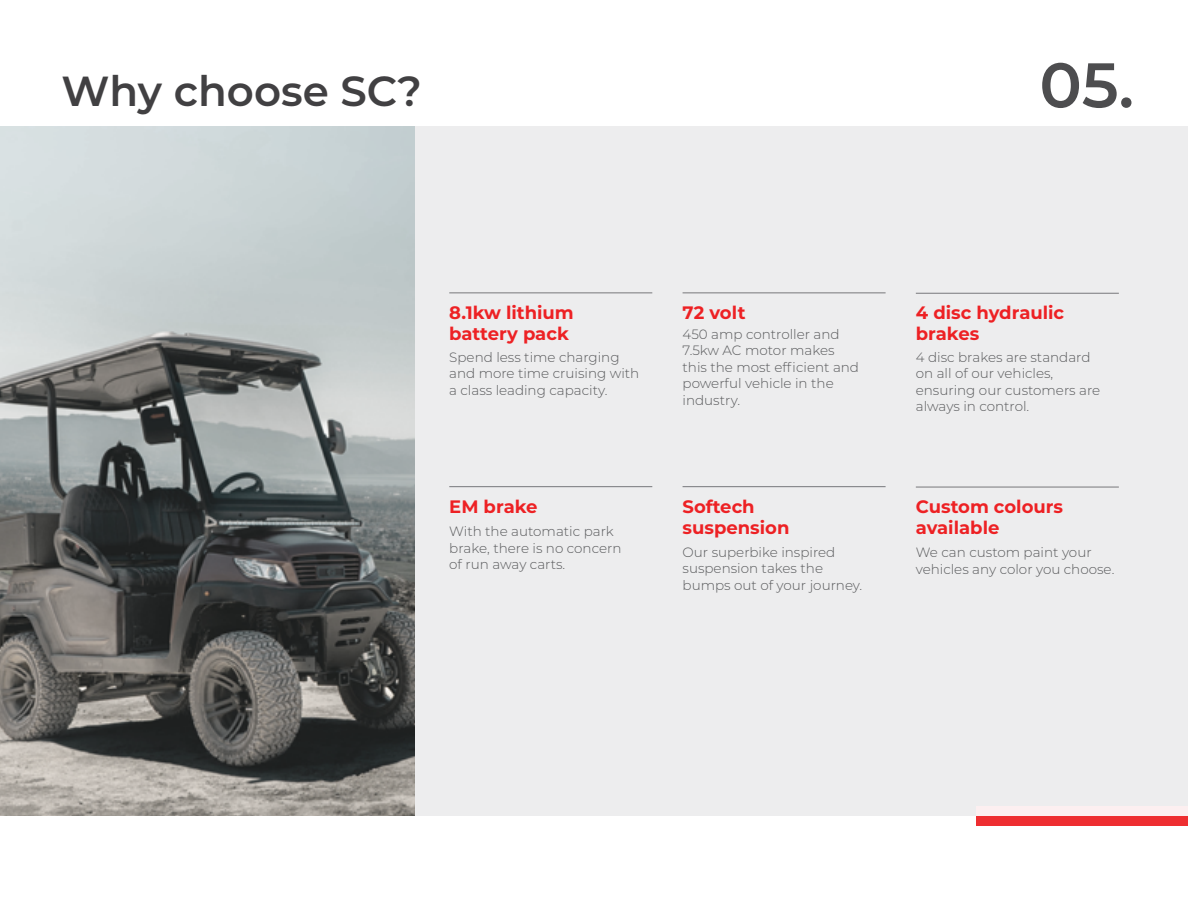
<style>
.page{position:relative;width:1188px;height:918px;background:#fff}
.page>*{position:absolute;margin:0;border:0;box-sizing:border-box;transform-origin:0 0}
.t1{font:600 63px "Montserrat";color:#4d4d4f}
.t2{font:600 42px "Montserrat";color:#414042}
.t3{font:700 18px/21px "Montserrat";color:#ed2124}
.t4{font:300 13.5px/16.5px "Montserrat";color:#58595b}
</style>
<div class="page">
<div style="left:0;top:126px;width:1188px;height:690px;background:#ededee"></div>
<img style="left:0;top:126px;width:415px;height:690px">
<hr style="left:449px;top:293px;width:203px;height:1px;background:#77787b">
<hr style="left:683px;top:293px;width:203px;height:1px;background:#77787b">
<hr style="left:916px;top:293px;width:203px;height:1px;background:#77787b">
<hr style="left:449px;top:486px;width:203px;height:1px;background:#77787b">
<hr style="left:683px;top:486px;width:203px;height:1px;background:#77787b">
<hr style="left:916px;top:487px;width:203px;height:1px;background:#77787b">
<svg style="left:976px;top:806px;width:212px;height:20px"></svg>
<h2 class="t2" style="left:62px;top:61px;width:362px">Why choose SC?</h2>
<h1 class="t1" style="left:1039px;top:40px;width:96px">05.</h1>
<h3 class="t3" style="left:449px;top:301px;width:126px">8.1kw lithium battery pack</h3>
<p class="t4" style="left:449px;top:349px;width:192px">Spend less time charging and more time cruising with a class leading capacity.</p>
<h3 class="t3" style="left:683px;top:301px;width:65px">72 volt</h3>
<h3 class="t3" style="left:916px;top:301px;width:150px">4 disc hydraulic brakes</h3>
<p class="t4" style="left:683px;top:325px;width:178px">450 amp controller and<br>7.5kw AC motor makes this the most efficient and powerful vehicle in the industry.</p>
<p class="t4" style="left:916px;top:348px;width:186px">4 disc brakes are standard on all of our vehicles, ensuring our customers are always in control.</p>
<h3 class="t3" style="left:449px;top:495px;width:90px">EM brake</h3>
<h3 class="t3" style="left:683px;top:495px;width:108px">Softech suspension</h3>
<p class="t4" style="left:449px;top:523px;width:174px">With the automatic park brake, there is no concern of run away carts.</p>
<p class="t4" style="left:683px;top:544px;width:181px">Our superbike inspired suspension takes the bumps out of your journey.</p>
<h3 class="t3" style="left:916px;top:495px;width:149px">Custom colours available</h3>
<p class="t4" style="left:916px;top:544px;width:200px">We can custom paint your vehicles any color you choose.</p>
</div>
